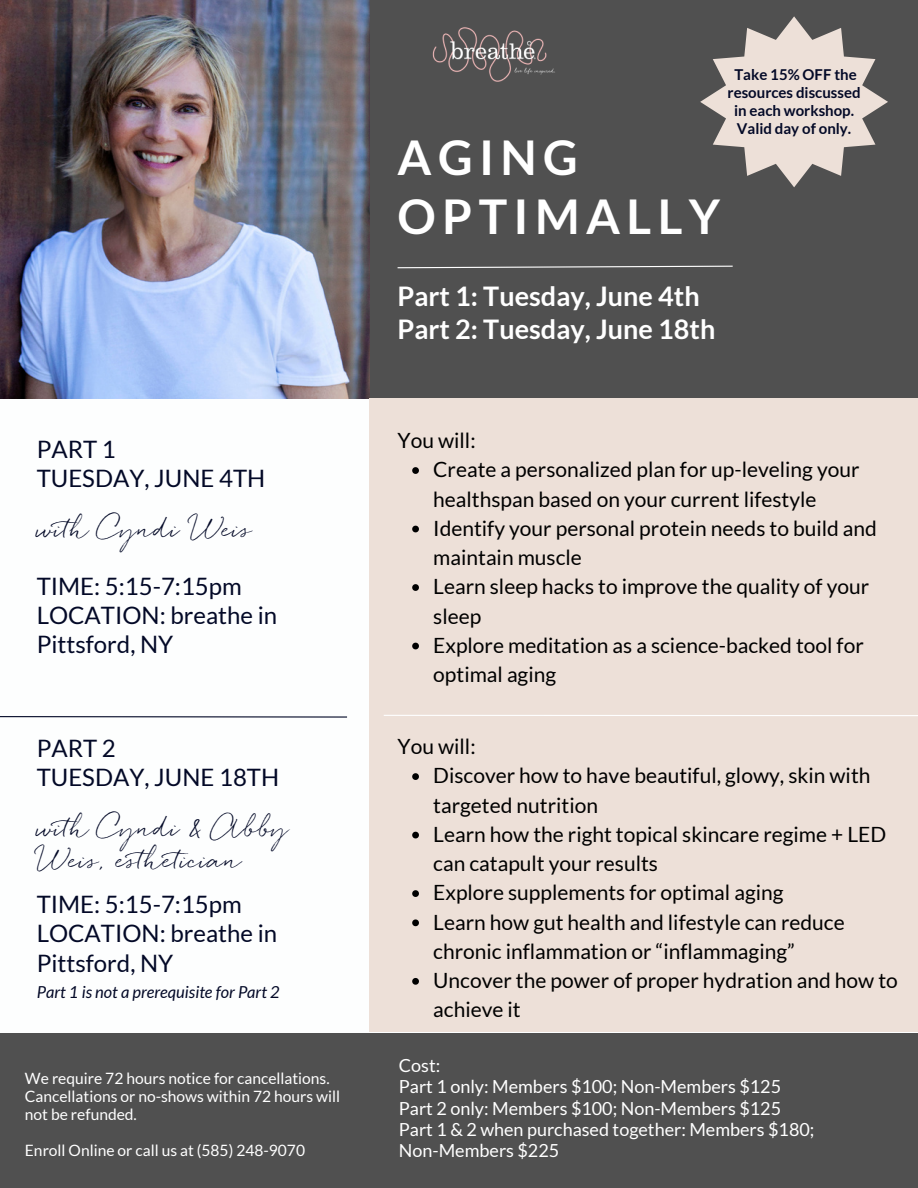
<style>
.page{position:relative;width:918px;height:1188px;background:#505050}
.page>*{position:absolute;margin:0;border:0;box-sizing:border-box;transform-origin:0 0}
.t1{font:700 48px/58.5px "Lato";letter-spacing:.135em;color:#fff}
.t2{font:700 27px/32.7px "Lato";color:#fff}
.t3{font:24px/29.2px "Lato";color:#030927}
.t4{font:24px/31.5px "Quickpen";color:#030927}
.t5{font:21px/29.2px "Lato";color:#000}
.t6{font:18px/21.3px "Lato";color:#fff}
.t7{font:italic 16.5px "Lato";color:#030927}
.t8{font:15.6px/18px "Lato";color:#fff}
.t9{font:700 15px/18px "Lato";color:#030927;text-align:center}
</style>
<div class="page">
<div style="left:0;top:398px;width:918px;height:635px;background:#fdfefe"></div>
<img style="left:432px;top:27px;width:123px;height:55px">
<svg style="left:397px;top:265px;width:336px;height:4px"></svg>
<img style="left:0;top:0;width:369px;height:399px">
<div style="left:369px;top:398px;width:549px;height:634px;background:#ede0d8"></div>
<hr style="left:384px;top:715px;width:534px;height:1px;background:#fff">
<svg style="left:0;top:716px;width:347px;height:2px"></svg>
<svg style="left:700px;top:16px;width:188px;height:171px"></svg>
<svg style="left:412px;top:467px;width:7px;height:7px"></svg>
<svg style="left:412px;top:526px;width:7px;height:6px"></svg>
<svg style="left:412px;top:584px;width:7px;height:7px"></svg>
<svg style="left:412px;top:643px;width:7px;height:6px"></svg>
<svg style="left:412px;top:773px;width:7px;height:7px"></svg>
<svg style="left:412px;top:832px;width:7px;height:6px"></svg>
<svg style="left:412px;top:890px;width:7px;height:7px"></svg>
<svg style="left:412px;top:919px;width:7px;height:7px"></svg>
<svg style="left:412px;top:978px;width:7px;height:7px"></svg>
<h3 class="t3" style="left:37px;top:434px;width:230px">PART 1<br>TUESDAY, JUNE 4TH</h3>
<h4 class="t4" style="left:37px;top:513px;width:217px">with Cyndi Weis</h4>
<h4 class="t3" style="left:37px;top:571px;width:242px">TIME: 5:15-7:15pm<br>LOCATION: breathe in<br>Pittsford, NY</h4>
<h3 class="t3" style="left:37px;top:733px;width:244px">PART 2<br>TUESDAY, JUNE 18TH</h3>
<h4 class="t4" style="left:37px;top:812px;width:254px">with Cyndi &amp; Abby<br>Weis, esthetician</h4>
<h4 class="t3" style="left:37px;top:889px;width:242px">TIME: 5:15-7:15pm<br>LOCATION: breathe in<br>Pittsford, NY</h4>
<h6 class="t7" style="left:37px;top:982px;width:245px">Part 1 is not a prerequisite for Part 2</h6>
<p class="t8" style="left:25px;top:1069px;width:317px">We require 72 hours notice for cancellations.<br>Cancellations or no-shows within 72 hours will not be refunded.</p>
<p class="t8" style="left:25px;top:1141px;width:282px">Enroll Online or call us at (585) 248-9070</p>
<h1 class="t1" style="left:398px;top:127px;width:324px">AGING<br>OPTIMALLY</h1>
<p class="t9" style="left:728px;top:66px;width:134px">Take 15% OFF the resources discussed in each workshop.<br>Valid day of only.</p>
<h2 class="t2" style="left:398px;top:279px;width:319px">Part 1: Tuesday, June 4th<br>Part 2: Tuesday, June 18th</h2>
<p class="t5" style="left:398px;top:425px;width:80px">You will:</p>
<p class="t5" style="left:433px;top:455px;width:428px">Create a personalized plan for up-leveling your healthspan based on your current lifestyle</p>
<p class="t5" style="left:433px;top:513px;width:445px">Identify your personal protein needs to build and maintain muscle</p>
<p class="t5" style="left:433px;top:572px;width:437px">Learn sleep hacks to improve the quality of your sleep</p>
<p class="t5" style="left:433px;top:630px;width:432px">Explore meditation as a science-backed tool for optimal aging</p>
<p class="t5" style="left:398px;top:731px;width:80px">You will:</p>
<p class="t5" style="left:433px;top:761px;width:439px">Discover how to have beautiful, glowy, skin with targeted nutrition</p>
<p class="t5" style="left:433px;top:819px;width:454px">Learn how the right topical skincare regime + LED can catapult your results</p>
<p class="t5" style="left:433px;top:878px;width:352px">Explore supplements for optimal aging</p>
<p class="t5" style="left:433px;top:907px;width:413px">Learn how gut health and lifestyle can reduce chronic inflammation or “inflammaging”</p>
<p class="t5" style="left:433px;top:965px;width:466px">Uncover the power of proper hydration and how to achieve it</p>
<h6 class="t6" style="left:399px;top:1054px;width:417px">Cost:<br>Part 1 only: Members $100; Non-Members $125<br>Part 2 only: Members $100; Non-Members $125<br>Part 1 &amp; 2 when purchased together: Members $180;<br>Non-Members $225</h6>
</div>
